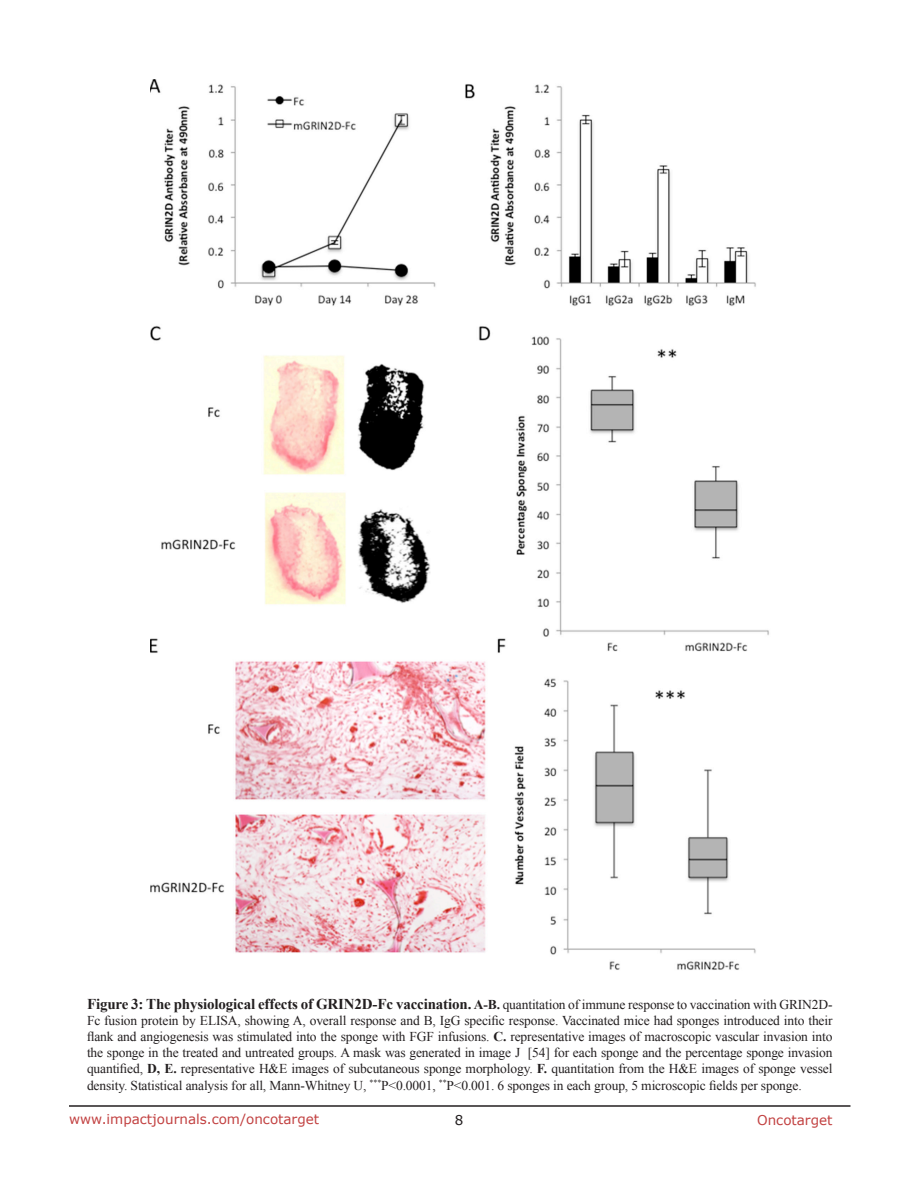
<style>
.page{position:relative;width:918px;height:1188px;background:#fff}
.page>*{position:absolute;margin:0;border:0;box-sizing:border-box;transform-origin:0 0}
.figuretext{font:700 15px "Times New Roman";letter-spacing:-.01em;color:#231f20}
.figuretext-2{font:13.5px/16.2px "Times New Roman";letter-spacing:-.01em;color:#231f20;text-align:justify}
.t1{font:13.5px "Verdana";color:#c24141}
.t2{font:13.5px "Verdana";color:#231f20}
.s1{font-size:13.5px}
.s2{font-weight:400;font-size:13.5px}
.s3{font-weight:700}
</style>
<div class="page">
<hr style="left:69px;top:1105px;width:781px;height:2px;background:#231f20">
<img style="left:151px;top:80px;width:618px;height:890px">
<p class="figuretext" style="left:87px;top:993px;width:747px">Figure 3: The physiological effects of GRIN2D-Fc vaccination. <span class="s1">A-B.</span> <span class="s2">quantitation of immune response to vaccination with GRIN2D-</span></p>
<p class="figuretext-2" style="left:87px;top:1012px;width:747px">Fc fusion protein by ELISA, showing A, overall response and B, IgG specific response. Vaccinated mice had sponges introduced into their flank and angiogenesis was stimulated into the sponge with FGF infusions. <span class="s3">C.</span> representative images of macroscopic vascular invasion into the sponge in the treated and untreated groups. A mask was generated in image J [54] for each sponge and the percentage sponge invasion quantified, <span class="s3">D, E.</span> representative H&amp;E images of subcutaneous sponge morphology. <span class="s3">F.</span> quantitation from the H&amp;E images of sponge vessel density. Statistical analysis for all, Mann-Whitney U, <sup>***</sup>P&lt;0.0001, <sup>**</sup>P&lt;0.001. 6 sponges in each group, 5 microscopic fields per sponge.</p>
<p class="t1" style="left:69px;top:1110px;width:252px">www.impactjournals.com/oncotarget</p>
<p class="t2" style="left:455px;top:1111px;width:10px">8</p>
<p class="t1" style="left:757px;top:1111px;width:77px">Oncotarget</p>
</div>
